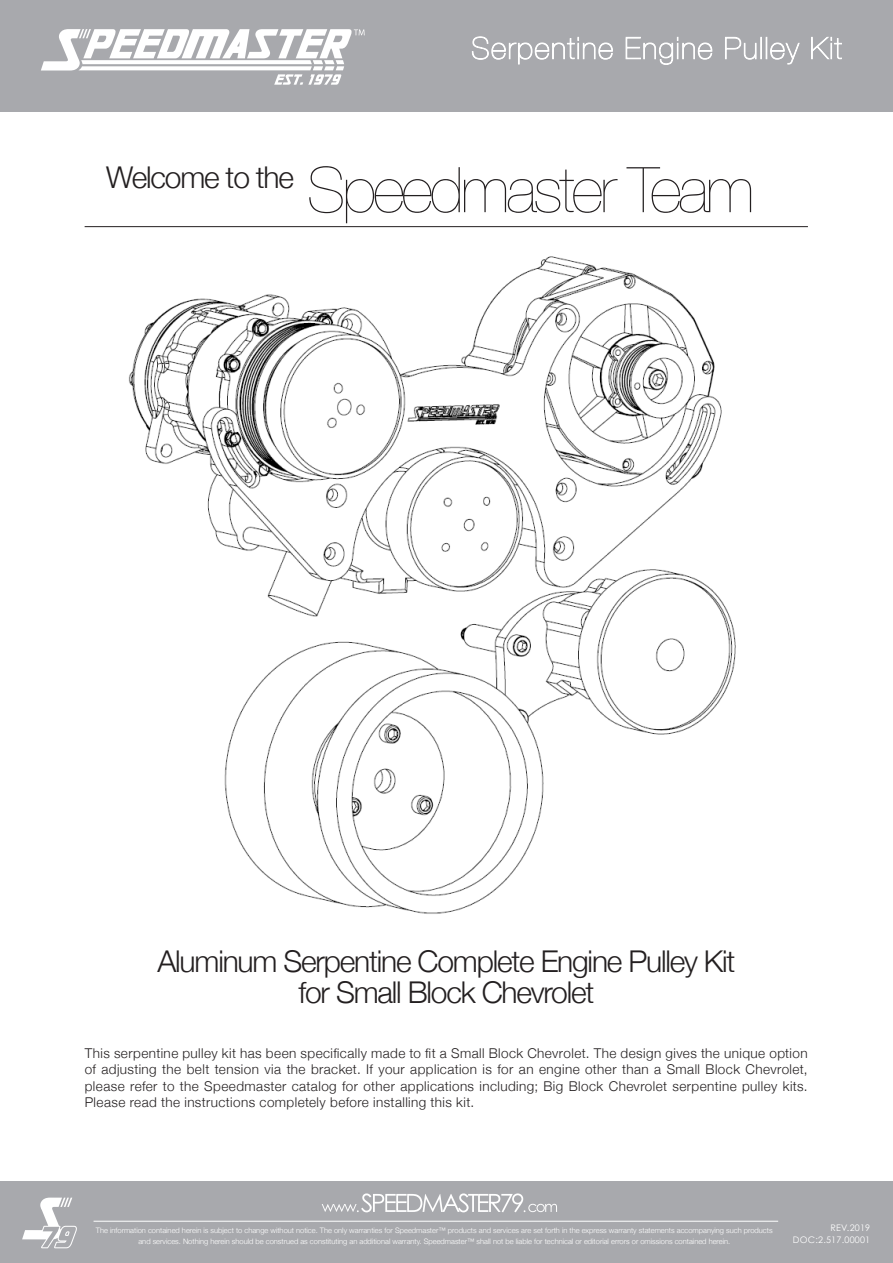
<style>
.page{position:relative;width:893px;height:1263px;background:#fff}
.page>*{position:absolute;margin:0;border:0;box-sizing:border-box;transform-origin:0 0}
.t1{font:200 63px "Helvetica Neue";letter-spacing:-.05em;color:#231f20}
.t2{font:300 30px "Helvetica Neue";letter-spacing:-.04em;color:#231f20}
.Body_copy_-_Arial{font:300 13.5px/16.2px "Helvetica Neue";letter-spacing:.03em;color:#231f20;text-align:justify}
.t3{font:9px "Century Gothic";letter-spacing:.025em;color:#fff}
.t4{font:300 7.5px/10.5px "Helvetica Neue";color:#fff;text-align:center}
</style>
<div class="page">
<div style="left:0;top:0;width:893px;height:112px;background:#a8a9ad"></div>
<div style="left:0;top:1181px;width:893px;height:82px;background:#a8a9ad"></div>
<svg style="left:41px;top:29px;width:324px;height:56px"></svg>
<svg style="left:22px;top:1197px;width:55px;height:51px"></svg>
<svg style="left:322px;top:1193px;width:235px;height:19px"></svg>
<hr style="left:94px;top:1221px;width:684px;height:1px;background:#fff">
<hr style="left:85px;top:226px;width:723px;height:1px;background:#231f20">
<img style="left:128px;top:256px;width:608px;height:658px">
<svg style="left:472px;top:36px;width:141px;height:29px"></svg>
<svg style="left:625px;top:37px;width:88px;height:28px"></svg>
<svg style="left:725px;top:37px;width:32px;height:23px"></svg>
<div style="left:760px;top:37px;width:2px;height:22px;border:1px solid #fff"></div>
<svg style="left:766px;top:37px;width:34px;height:28px"></svg>
<svg style="left:811px;top:37px;width:31px;height:23px"></svg>
<p class="t1" style="left:106px;top:141px;width:650px"><sup>Welcome</sup> <sup>to</sup> <sup>the</sup> Speedmaster Team</p>
<p class="t2" style="left:158px;top:937px;width:579px">Aluminum Serpentine Complete Engine Pulley Kit</p>
<p class="t2" style="left:299px;top:968px;width:297px">for Small Block Chevrolet</p>
<p class="Body_copy_-_Arial" style="left:85px;top:1044px;width:724px">This serpentine pulley kit has been specifically made to fit a Small Block Chevrolet. The design gives the unique option of adjusting the belt tension via the bracket. If your application is for an engine other than a Small Block Chevrolet, please refer to the Speedmaster catalog for other applications including; Big Block Chevrolet serpentine pulley kits.<br>Please read the instructions completely before installing this kit.</p>
<p class="t4" style="left:96px;top:1225px;width:678px">The information contained herein is subject to change without notice. The only warranties for Speedmaster™ products and services are set forth in the express warranty statements accompanying such products and services. Nothing herein should be construed as constituting an additional warranty. Speedmaster™ shall not be liable for technical or editorial errors or omissions contained herein.</p>
<p class="t3" style="left:830px;top:1222px;width:41px">REV.2019</p>
<p class="t3" style="left:793px;top:1234px;width:79px">DOC:2.517.00001</p>
</div>
